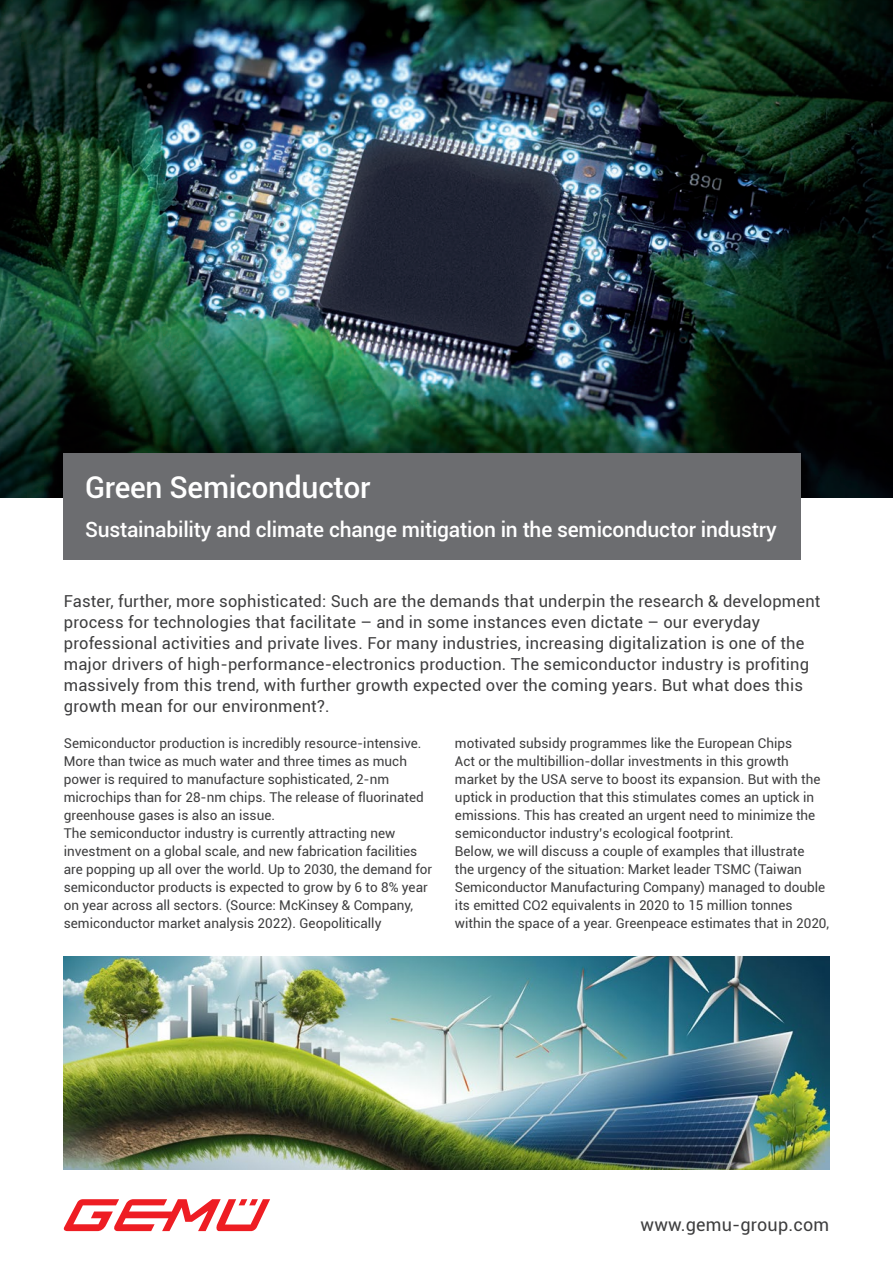
<style>
.page{position:relative;width:893px;height:1263px;background:#fff}
.page>*{position:absolute;margin:0;border:0;box-sizing:border-box;transform-origin:0 0}
.t1{font:500 30px "Roboto";letter-spacing:-.01em;color:#fff}
.t2{font:500 21px "Roboto";letter-spacing:-.01em;color:#fff}
.t3{font:18px "Roboto";letter-spacing:.01em;color:#3e3e3f}
.t4{font:16.5px/21px "Roboto";letter-spacing:.01em;color:#3e3e3f}
.t5{font:13.5px/18px "Roboto";color:#3e3e3f}
</style>
<div class="page">
<img style="left:0;top:0;width:893px;height:497px">
<svg style="left:64px;top:1199px;width:206px;height:32px"></svg>
<div style="left:64px;top:453px;width:737px;height:106px;background:#6c6d70"></div>
<img style="left:64px;top:957px;width:765px;height:212px">
<h1 class="t1" style="left:85px;top:466px;width:287px">Green Semiconductor</h1>
<h2 class="t2" style="left:85px;top:514px;width:693px">Sustainability and climate change mitigation in the semiconductor industry</h2>
<p class="t4" style="left:64px;top:590px;width:758px">Faster, further, more sophisticated: Such are the demands that underpin the research &amp; development process for technologies that facilitate – and in some instances even dictate – our everyday professional activities and private lives. For many industries, increasing digitalization is one of the major drivers of high-performance-electronics production. The semiconductor industry is profiting massively from this trend, with further growth expected over the coming years. But what does this growth mean for our environment?.</p>
<p class="t5" style="left:64px;top:734px;width:370px">Semiconductor production is incredibly resource-intensive.<br>More than twice as much water and three times as much power is required to manufacture sophisticated, 2-nm microchips than for 28-nm chips. The release of fluorinated greenhouse gases is also an issue.<br>The semiconductor industry is currently attracting new investment on a global scale, and new fabrication facilities are popping up all over the world. Up to 2030, the demand for semiconductor products is expected to grow by 6 to 8% year on year across all sectors. (Source: McKinsey &amp; Company, semiconductor market analysis 2022). Geopolitically</p>
<p class="t5" style="left:455px;top:734px;width:376px">motivated subsidy programmes like the European Chips<br>Act or the multibillion-dollar investments in this growth market by the USA serve to boost its expansion. But with the uptick in production that this stimulates comes an uptick in emissions. This has created an urgent need to minimize the semiconductor industry’s ecological footprint.<br>Below, we will discuss a couple of examples that illustrate<br>the urgency of the situation: Market leader TSMC (Taiwan Semiconductor Manufacturing Company) managed to double its emitted CO2 equivalents in 2020 to 15 million tonnes within the space of a year. Greenpeace estimates that in 2020,</p>
<h3 class="t3" style="left:640px;top:1212px;width:190px">www.gemu-group.com</h3>
</div>
